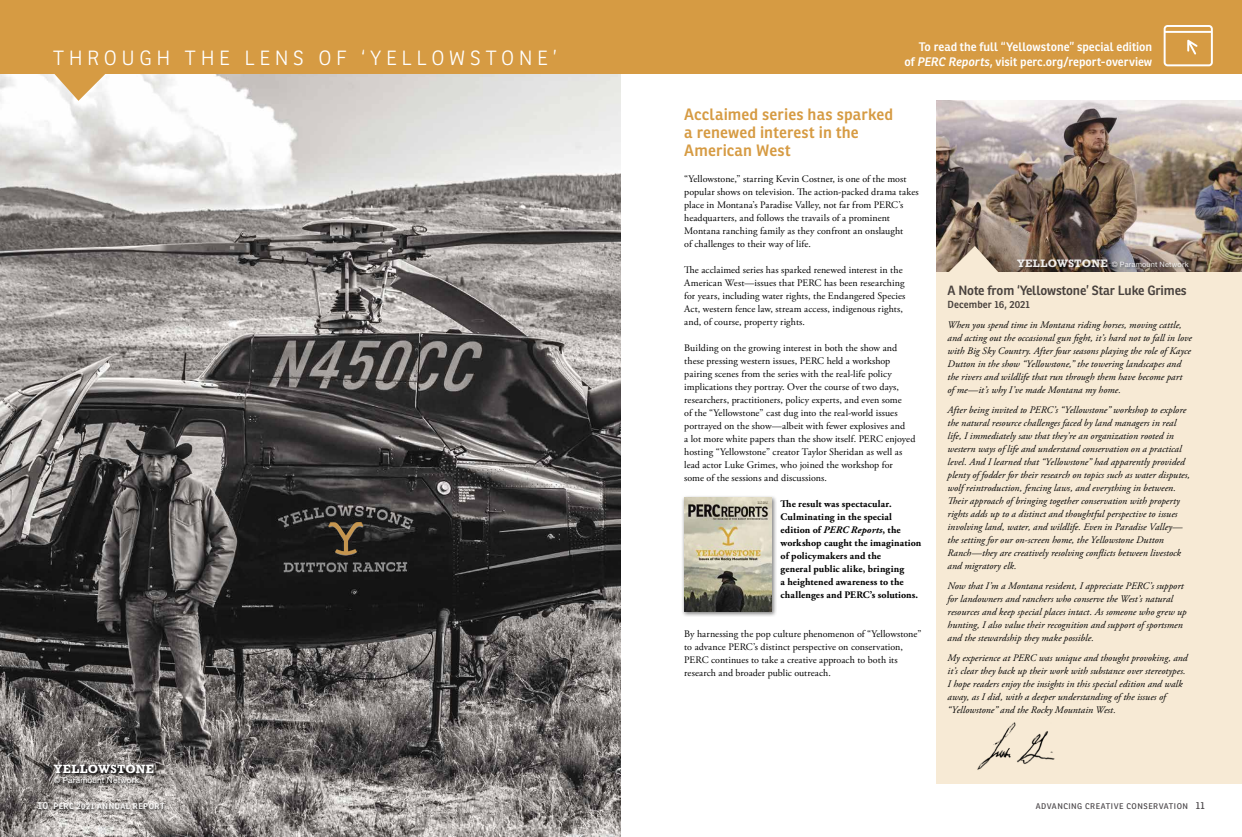
<style>
.page{position:relative;width:1242px;height:837px;background:#fff}
.page>*{position:absolute;margin:0;border:0;box-sizing:border-box;transform-origin:0 0}
.t1{font:300 20px "Ronnia";letter-spacing:.23em;color:#fff}
.t2{font:600 16px/18px "Ronnia";letter-spacing:.01em;color:#d69b43}
.t3{font:600 13px "Ronnia";letter-spacing:-.01em;color:#4b474a}
.t4{font:600 12px/15px "Ronnia";letter-spacing:-.005em;color:#fff;text-align:right}
.t5{font:700 11.3px "Rockwell";letter-spacing:.025em;color:#fff}
.t6{font:italic 10px/13px "Adobe Garamond Pro";letter-spacing:.005em;color:#000}
.t7{font:10px/13px "Adobe Garamond Pro";letter-spacing:.005em;color:#000}
.t8{font:700 10px/13px "Adobe Garamond Pro";letter-spacing:.01em;color:#000}
.t9{font:600 10px "Ronnia";letter-spacing:.01em;color:#4b474a}
.t10{font:8.2px "Helvetica Neue LT Pro";letter-spacing:.025em;color:#fff}
.t11{font:8px "Ronnia";letter-spacing:.06em;color:#4b474a}
.t12{font:600 8px "Ronnia";letter-spacing:.065em;color:#fff}
.t13{font:7.4px "Helvetica Neue LT Pro";letter-spacing:.025em;color:#fff}
.s1{font-weight:400;font-size:10px}
.s2{font-style:italic}
.s3{font-family:"Rockwell";font-weight:700;font-size:10.2px}
.s4{font-size:10px}
</style>
<div class="page">
<div style="left:936px;top:266px;width:306px;height:517px;background:#f7ead5"></div>
<img style="left:0;top:73px;width:621px;height:764px">
<div style="left:0;top:0;width:1242px;height:73px;background:#d69b43"></div>
<img style="left:936px;top:101px;width:306px;height:171px">
<img style="left:977px;top:722px;width:78px;height:48px">
<div style="left:681px;top:495px;width:96px;height:122px;background:#000;opacity:.5"></div>
<img style="left:684px;top:498px;width:88px;height:114px">
<div style="left:1016px;top:259px;width:95px;height:12px;background:#000;opacity:.5"></div>
<div style="left:1111px;top:261px;width:81px;height:10px;background:#000;opacity:.5"></div>
<div style="left:53px;top:764px;width:104px;height:13px;background:#000;opacity:.75"></div>
<div style="left:53px;top:776px;width:89px;height:11px;background:#000;opacity:.75"></div>
<div style="left:37px;top:801px;width:131px;height:12px;background:#000;opacity:.75"></div>
<svg style="left:54px;top:73px;width:52px;height:28px"></svg>
<svg style="left:948px;top:246px;width:51px;height:26px"></svg>
<svg style="left:1164px;top:25px;width:49px;height:41px"></svg>
<svg style="left:328px;top:522px;width:35px;height:33px"></svg>
<h1 class="t1" style="left:53px;top:46px;width:505px">THROUGH THE LENS OF ‘YELLOWSTONE’</h1>
<p class="t5" style="left:54px;top:762px;width:102px">YELLOWSTONE</p>
<p class="t10" style="left:54px;top:775px;width:87px">© Paramount Network</p>
<p class="t12" style="left:38px;top:801px;width:128px"><span class="s1">10</span> PERC 2021 ANNUAL REPORT</p>
<p class="t4" style="left:904px;top:39px;width:249px">To read the full “Yellowstone” special edition<br>of <span class="s2">PERC Reports</span>, visit perc.org/report-overview</p>
<h2 class="t2" style="left:684px;top:105px;width:211px">Acclaimed series has sparked a renewed interest in the<br>American West</h2>
<p class="t7" style="left:684px;top:173px;width:236px">“Yellowstone,” starring Kevin Costner, is one of the most popular shows on television. The action-packed drama takes place in Montana’s Paradise Valley, not far from PERC’s headquarters, and follows the travails of a prominent Montana ranching family as they confront an onslaught<br>of challenges to their way of life.</p>
<p class="t7" style="left:684px;top:264px;width:223px">The acclaimed series has sparked renewed interest in the American West—issues that PERC has been researching for years, including water rights, the Endangered Species Act, western fence law, stream access, indigenous rights, and, of course, property rights.</p>
<p class="t7" style="left:684px;top:342px;width:233px">Building on the growing interest in both the show and these pressing western issues, PERC held a workshop pairing scenes from the series with the real-life policy implications they portray. Over the course of two days, researchers, practitioners, policy experts, and even some<br>of the “Yellowstone” cast dug into the real-world issues portrayed on the show—albeit with fewer explosives and<br>a lot more white papers than the show itself. PERC enjoyed hosting “Yellowstone” creator Taylor Sheridan as well as lead actor Luke Grimes, who joined the workshop for<br>some of the sessions and discussions.</p>
<p class="t8" style="left:781px;top:498px;width:142px">The result was spectacular.<br>Culminating in the special edition of <span class="s2">PERC Reports</span>, the workshop caught the imagination of policymakers and the<br>general public alike, bringing<br>a heightened awareness to the challenges and PERC’s solutions.</p>
<p class="t7" style="left:684px;top:628px;width:239px">By harnessing the pop culture phenomenon of “Yellowstone” to advance PERC’s distinct perspective on conservation, PERC continues to take a creative approach to both its research and broader public outreach.</p>
<p class="t13" style="left:1017px;top:260px;width:173px"><span class="s3">YELLOWSTONE</span> © Paramount Network</p>
<h3 class="t3" style="left:948px;top:282px;width:241px">A Note from ‘Yellowstone’ Star Luke Grimes</h3>
<p class="t9" style="left:948px;top:298px;width:84px">December 16, 2021</p>
<p class="t6" style="left:948px;top:319px;width:246px">When you spend time in Montana riding horses, moving cattle, and acting out the occasional gun fight, it’s hard not to fall in love with Big Sky Country. After four seasons playing the role of Kayce Dutton in the show “Yellowstone,” the towering landscapes and the rivers and wildlife that run through them have become part<br>of me—it’s why I’ve made Montana my home.</p>
<p class="t6" style="left:948px;top:404px;width:244px">After being invited to PERC’s “Yellowstone” workshop to explore the natural resource challenges faced by land managers in real life, I immediately saw that they’re an organization rooted in western ways of life and understand conservation on a practical level. And I learned that “Yellowstone” had apparently provided plenty of fodder for their research on topics such as water disputes, wolf reintroduction, fencing laws, and everything in between.<br>Their approach of bringing together conservation with property rights adds up to a distinct and thoughtful perspective to issues involving land, water, and wildlife. Even in Paradise Valley— the setting for our on-screen home, the Yellowstone Dutton Ranch—they are creatively resolving conflicts between livestock and migratory elk.</p>
<p class="t6" style="left:948px;top:580px;width:241px">Now that I’m a Montana resident, I appreciate PERC’s support for landowners and ranchers who conserve the West’s natural resources and keep special places intact. As someone who grew up hunting, I also value their recognition and support of sportsmen and the stewardship they make possible.</p>
<p class="t6" style="left:948px;top:652px;width:242px">My experience at PERC was unique and thought provoking, and it’s clear they back up their work with substance over stereotypes.<br>I hope readers enjoy the insights in this special edition and walk away, as I did, with a deeper understanding of the issues of “Yellowstone” and the Rocky Mountain West.</p>
<p class="t11" style="left:1036px;top:801px;width:171px">ADVANCING CREATIVE CONSERVATION <span class="s4">11</span></p>
</div>
